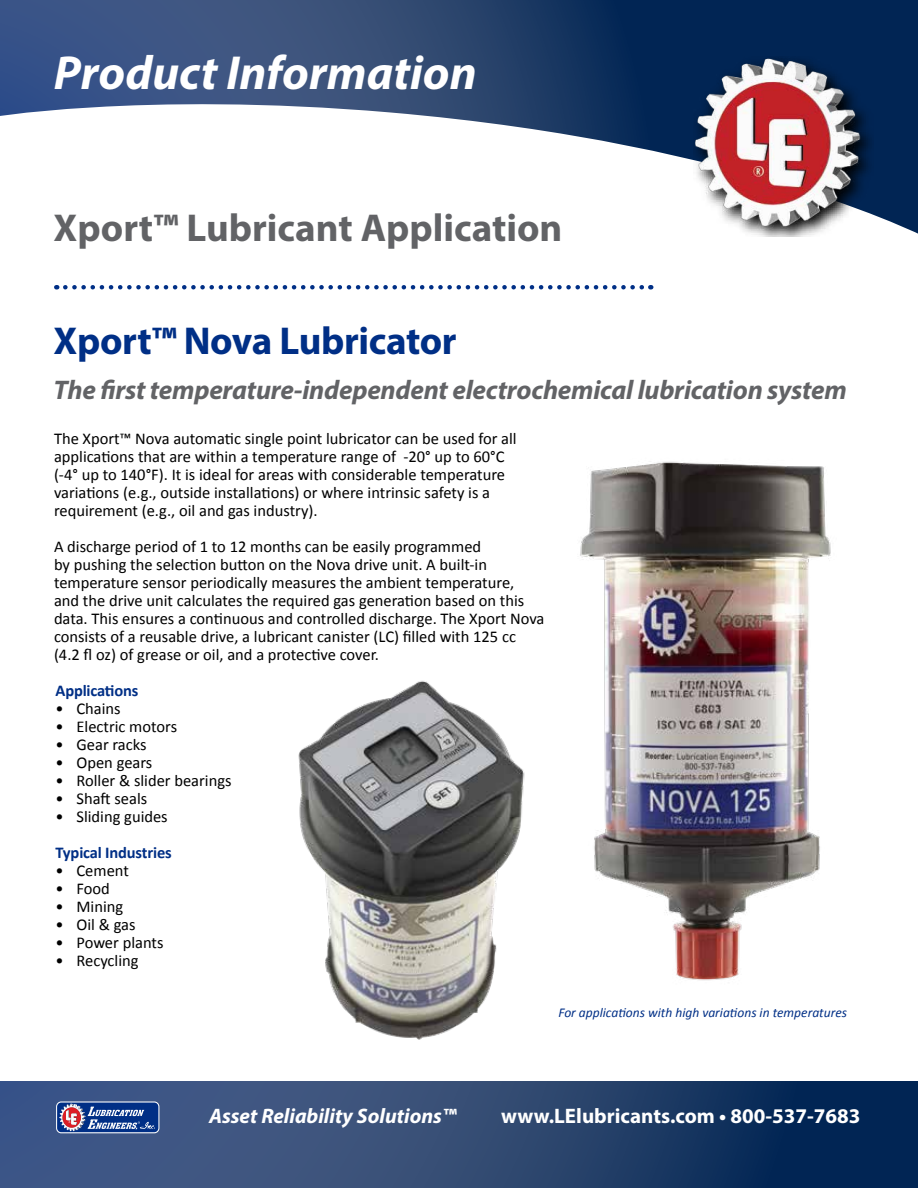
<style>
.page{position:relative;width:918px;height:1188px;background:#fff}
.page>*{position:absolute;margin:0;border:0;box-sizing:border-box;transform-origin:0 0}
.t1{font:italic 700 48px "Myriad Pro";color:#fff}
.t2{font:700 39px "Myriad Pro";color:#626366}
.t3{font:700 39px "Myriad Pro";letter-spacing:-.01em;color:#002f86}
.t4{font:italic 700 27px "Myriad Pro";letter-spacing:-.01em;color:#626366}
.t5{font:700 21px "Myriad Pro";color:#fff}
.t6{font:italic 700 21px "Myriad Pro";color:#fff}
.t7{font:16.5px/18px "Calibri";color:#000}
.t8{font:700 16.5px "Calibri";letter-spacing:-.01em;color:#002f86}
.t9{font:italic 13.5px "Calibri";color:#002f86}
</style>
<div class="page">
<svg style="left:0;top:0;width:918px;height:234px"></svg>
<svg style="left:0;top:1082px;width:918px;height:106px;background:#294470"></svg>
<div style="left:57px;top:1102px;width:102px;height:31px;background:#002f86;border-radius:5px"></div>
<div style="left:56px;top:1101px;width:103px;height:32px;border:1px solid #fff;border-radius:5px"></div>
<svg style="left:59px;top:1104px;width:96px;height:27px"></svg>
<img style="left:694px;top:57px;width:180px;height:180px">
<svg style="left:65px;top:285px;width:586px;height:5px"></svg>
<img style="left:580px;top:461px;width:251px;height:520px">
<img style="left:298px;top:680px;width:227px;height:360px">
<h1 class="t1" style="left:54px;top:42px;width:424px">Product Information</h1>
<h2 class="t2" style="left:54px;top:203px;width:510px">Xport™ Lubricant Application</h2>
<h2 class="t3" style="left:54px;top:315px;width:405px">Xport™ Nova Lubricator</h2>
<h3 class="t4" style="left:54px;top:373px;width:795px">The first temperature-independent electrochemical lubrication system</h3>
<p class="t7" style="left:54px;top:429px;width:464px">The Xport™ Nova automatic single point lubricator can be used for all applications that are within a temperature range of -20° up to 60°C (-4° up to 140°F). It is ideal for areas with considerable temperature variations (e.g., outside installations) or where intrinsic safety is a requirement (e.g., oil and gas industry).</p>
<p class="t7" style="left:54px;top:537px;width:492px">A discharge period of 1 to 12 months can be easily programmed<br>by pushing the selection button on the Nova drive unit. A built-in temperature sensor periodically measures the ambient temperature,<br>and the drive unit calculates the required gas generation based on this data. This ensures a continuous and controlled discharge. The Xport Nova consists of a reusable drive, a lubricant canister (LC) filled with 125 cc (4.2 fl oz) of grease or oil, and a protective cover.</p>
<p class="t8" style="left:56px;top:681px;width:84px">Applications</p>
<p class="t7" style="left:56px;top:699px;width:67px">• Chains</p>
<p class="t7" style="left:56px;top:717px;width:123px">• Electric motors</p>
<p class="t7" style="left:56px;top:735px;width:93px">• Gear racks</p>
<p class="t7" style="left:56px;top:753px;width:98px">• Open gears</p>
<p class="t7" style="left:56px;top:771px;width:178px">• Roller &amp; slider bearings</p>
<p class="t7" style="left:56px;top:789px;width:93px">• Shaft seals</p>
<p class="t7" style="left:56px;top:807px;width:114px">• Sliding guides</p>
<p class="t8" style="left:56px;top:843px;width:118px">Typical Industries</p>
<p class="t7" style="left:56px;top:861px;width:75px">• Cement</p>
<p class="t7" style="left:56px;top:879px;width:56px">• Food</p>
<p class="t7" style="left:56px;top:897px;width:69px">• Mining</p>
<p class="t7" style="left:56px;top:915px;width:82px">• Oil &amp; gas</p>
<p class="t7" style="left:56px;top:933px;width:110px">• Power plants</p>
<p class="t7" style="left:56px;top:951px;width:85px">• Recycling</p>
<p class="t9" style="left:558px;top:1004px;width:290px">For applications with high variations in temperatures</p>
<p class="t6" style="left:209px;top:1103px;width:249px">Asset Reliability Solutions™</p>
<p class="t5" style="left:501px;top:1103px;width:361px">www.LElubricants.com • 800-537-7683</p>
</div>
